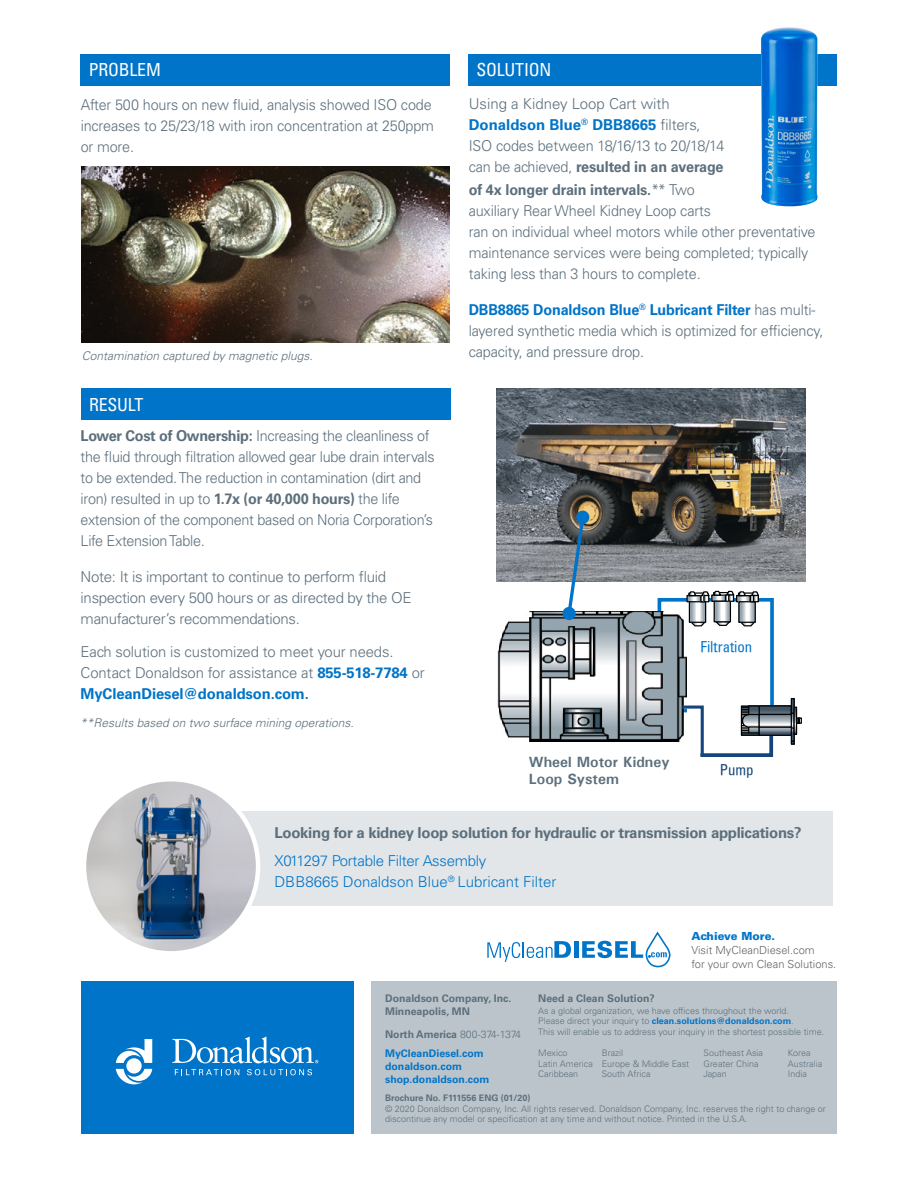
<style>
.page{position:relative;width:918px;height:1188px;background:#fff}
.page>*{position:absolute;margin:0;border:0;box-sizing:border-box;transform-origin:0 0}
.t1{font:condensed 18px "Univers LT Std";letter-spacing:-.01em;color:#fcfeff}
.t2{font:300 15px/21px "Univers LT Std";letter-spacing:-.01em;color:#5c6f7c}
.t3{font:300 15px/21px "Univers LT Std";letter-spacing:-.01em;color:#5c6f7c;scale:.96 1}
.t4{font:700 15px "Univers LT Std";letter-spacing:-.02em;color:#5c6f7c}
.t5{font:300 15px/21px "Univers LT Std";color:#0074c8}
.t6{font:700 14.85px/16.5px "Univers";color:#5c6f7c}
.t7{font:condensed 14.85px "Univers";color:#0074c8}
.t8{font:condensed 14.85px "Univers";color:#15467b}
.t9{font:italic 300 12px "Univers LT Std";color:#5c6f7c}
.t10{font:300 11.1px/14.4px "Univers LT Std";color:#636466}
.t11{font:900 11.1px "Univers LT Std";color:#0074c8}
.t12{font:700 10.5px/19.5px "Univers LT Std";color:#0074c8}
.t13{font:700 10.5px/13.5px "Univers LT Std";color:#5c6f7c}
.t14{font:300 9px/10.5px "Univers LT Std";color:#5c6f7c}
.t15{font:700 9px "Univers LT Std";color:#5c6f7c}
.s1{font-weight:700}
.s2{font-weight:700;color:#0074c8}
.s3{color:#5c6f7c}
.s4{font-weight:300;color:#5c6f7c}
</style>
<div class="page">
<div style="left:371px;top:981px;width:466px;height:153px;background:#bcc4cb"></div>
<div style="left:81px;top:981px;width:272px;height:153px;background:#0074c8"></div>
<svg style="left:116px;top:1039px;width:36px;height:45px"></svg>
<svg style="left:175px;top:1069px;width:64px;height:6px"></svg>
<svg style="left:247px;top:1069px;width:65px;height:6px"></svg>
<svg style="left:172px;top:1037px;width:146px;height:26px"></svg>
<svg style="left:487px;top:941px;width:84px;height:21px"></svg>
<div style="left:574px;top:941px;width:5px;height:17px;background:#0074c8"></div>
<svg style="left:582px;top:931px;width:89px;height:37px"></svg>
<img style="left:496px;top:388px;width:309px;height:193px">
<svg style="left:776px;top:707px;width:14px;height:6px"></svg>
<div style="left:759px;top:705px;width:33px;height:10px;border:1px solid #000101"></div>
<div style="left:791px;top:698px;width:4px;height:16px;border:1px solid #000101"></div>
<div style="left:791px;top:713px;width:4px;height:16px;border:1px solid #000101"></div>
<svg style="left:791px;top:717px;width:11px;height:28px"></svg>
<div style="left:794px;top:707px;width:3px;height:28px;border:1px solid #000101"></div>
<svg style="left:776px;top:728px;width:14px;height:6px"></svg>
<div style="left:759px;top:726px;width:33px;height:10px;border:1px solid #000101"></div>
<svg style="left:776px;top:716px;width:14px;height:10px"></svg>
<div style="left:759px;top:714px;width:33px;height:14px;border:1px solid #000101"></div>
<img style="left:497px;top:611px;width:159px;height:131px">
<svg style="left:656px;top:590px;width:120px;height:167px"></svg>
<div style="left:703px;top:595px;width:6px;height:7px;border:1px solid #000101"></div>
<svg style="left:565px;top:513px;width:22px;height:104px"></svg>
<div style="left:562px;top:607px;width:14px;height:13px;background:#0074c8;border-radius:50%"></div>
<div style="left:576px;top:511px;width:13px;height:13px;background:#0074c8;border-radius:50%"></div>
<div style="left:80px;top:54px;width:370px;height:31px;background:#0074c8"></div>
<div style="left:468px;top:54px;width:369px;height:31px;background:#0074c8"></div>
<div style="left:81px;top:388px;width:369px;height:31px;background:#0074c8"></div>
<img style="left:761px;top:27px;width:57px;height:179px">
<img style="left:81px;top:167px;width:369px;height:175px">
<div style="left:112px;top:811px;width:721px;height:94px;background:#e2e6e9"></div>
<img style="left:84px;top:779px;width:174px;height:174px;border-radius:87px">
<div style="left:82px;top:777px;width:178px;height:179px;border:4px solid #fff;border-radius:50%"></div>
<p class="t1" style="left:89px;top:59px;width:74px">PROBLEM</p>
<p class="t1" style="left:476px;top:59px;width:76px">SOLUTION</p>
<p class="t3" style="left:81px;top:94px;width:370px">After 500 hours on new fluid, analysis showed ISO code increases to 25/23/18 with iron concentration at 250ppm or more.</p>
<p class="t9" style="left:82px;top:349px;width:233px">Contamination captured by magnetic plugs.</p>
<p class="t1" style="left:89px;top:393px;width:56px">RESULT</p>
<p class="t3" style="left:81px;top:426px;width:370px"><span class="s1">Lower Cost of Ownership:</span> Increasing the cleanliness of the fluid through filtration allowed gear lube drain intervals to be extended. The reduction in contamination (dirt and iron) resulted in up to <span class="s1">1.7x (or 40,000 hours)</span> the life extension of the component based on Noria Corporation’s Life Extension Table.</p>
<p class="t2" style="left:81px;top:567px;width:332px">Note: It is important to continue to perform fluid inspection every 500 hours or as directed by the OE manufacturer’s recommendations.</p>
<p class="t2" style="left:81px;top:642px;width:346px">Each solution is customized to meet your needs.<br>Contact Donaldson for assistance at <span class="s2">855-518-7784</span> or<br><span class="s2">MyCleanDiesel@donaldson.com.</span></p>
<p class="t9" style="left:80px;top:716px;width:275px">**Results based on two surface mining operations.</p>
<p class="t2" style="left:469px;top:93px;width:257px">Using a Kidney Loop Cart with <span class="s2">Donaldson Blue</span><sup>®</sup> <span class="s2">DBB8665</span> filters, ISO codes between 18/16/13 to 20/18/14 can be achieved, <span class="s1">resulted in an average</span></p>
<p class="t2" style="left:469px;top:179px;width:348px"><span class="s1">of 4x longer drain intervals.</span>** Two<br>auxiliary Rear Wheel Kidney Loop carts<br>ran on individual wheel motors while other preventative maintenance services were being completed; typically taking less than 3 hours to complete.</p>
<p class="t3" style="left:469px;top:299px;width:371px"><span class="s2">DBB8865 Donaldson Blue</span><sup>®</sup> <span class="s2">Lubricant Filter</span> has multi&shy;layered synthetic media which is optimized for efficiency, capacity, and pressure drop.</p>
<p class="t7" style="left:700px;top:637px;width:53px">Filtration</p>
<p class="t6" style="left:529px;top:754px;width:142px">Wheel Motor Kidney<br>Loop System</p>
<p class="t8" style="left:720px;top:760px;width:35px">Pump</p>
<p class="t4" style="left:275px;top:824px;width:529px">Looking for a kidney loop solution for hydraulic or transmission applications?</p>
<p class="t5" style="left:275px;top:851px;width:284px">X011297 Portable Filter Assembly<br>DBB8665 Donaldson Blue<sup>®</sup> Lubricant Filter</p>
<p class="t13" style="left:385px;top:991px;width:128px">Donaldson Company, Inc.<br>Minneapolis, MN</p>
<p class="t12" style="left:385px;top:1024px;width:138px"><span class="s3">North America</span> <span class="s4">800-374-1374<br></span>MyCleanDiesel.com</p>
<p class="t12" style="left:385px;top:1060px;width:106px;line-height:12.8px">donaldson.com shop.donaldson.com</p>
<p class="t11" style="left:691px;top:929px;width:85px">Achieve More.</p>
<p class="t10" style="left:691px;top:943px;width:147px">Visit MyCleanDiesel.com<br>for your own Clean Solutions.</p>
<p class="t13" style="left:538px;top:991px;width:118px">Need a Clean Solution?</p>
<p class="t14" style="left:538px;top:1005px;width:288px">As a global organization, we have offices throughout the world.<br>Please direct your inquiry to <span class="s2">clean.solutions@donaldson.com</span>.<br>This will enable us to address your inquiry in the shortest possible time.</p>
<p class="t14" style="left:788px;top:1048px;width:36px">Korea<br>Australia<br>India</p>
<p class="t14" style="left:538px;top:1048px;width:56px">Mexico<br>Latin America<br>Caribbean</p>
<p class="t14" style="left:602px;top:1048px;width:89px">Brazil<br>Europe &amp; Middle East<br>South Africa</p>
<p class="t14" style="left:704px;top:1048px;width:61px">Southeast Asia<br>Greater China<br>Japan</p>
<p class="t15" style="left:385px;top:1093px;width:147px">Brochure No. F111556 ENG (01/20)</p>
<p class="t14" style="left:385px;top:1103px;width:442px">© 2020 Donaldson Company, Inc. All rights reserved. Donaldson Company, Inc. reserves the right to change or discontinue any model or specification at any time and without notice. Printed in the U.S.A.</p>
</div>
